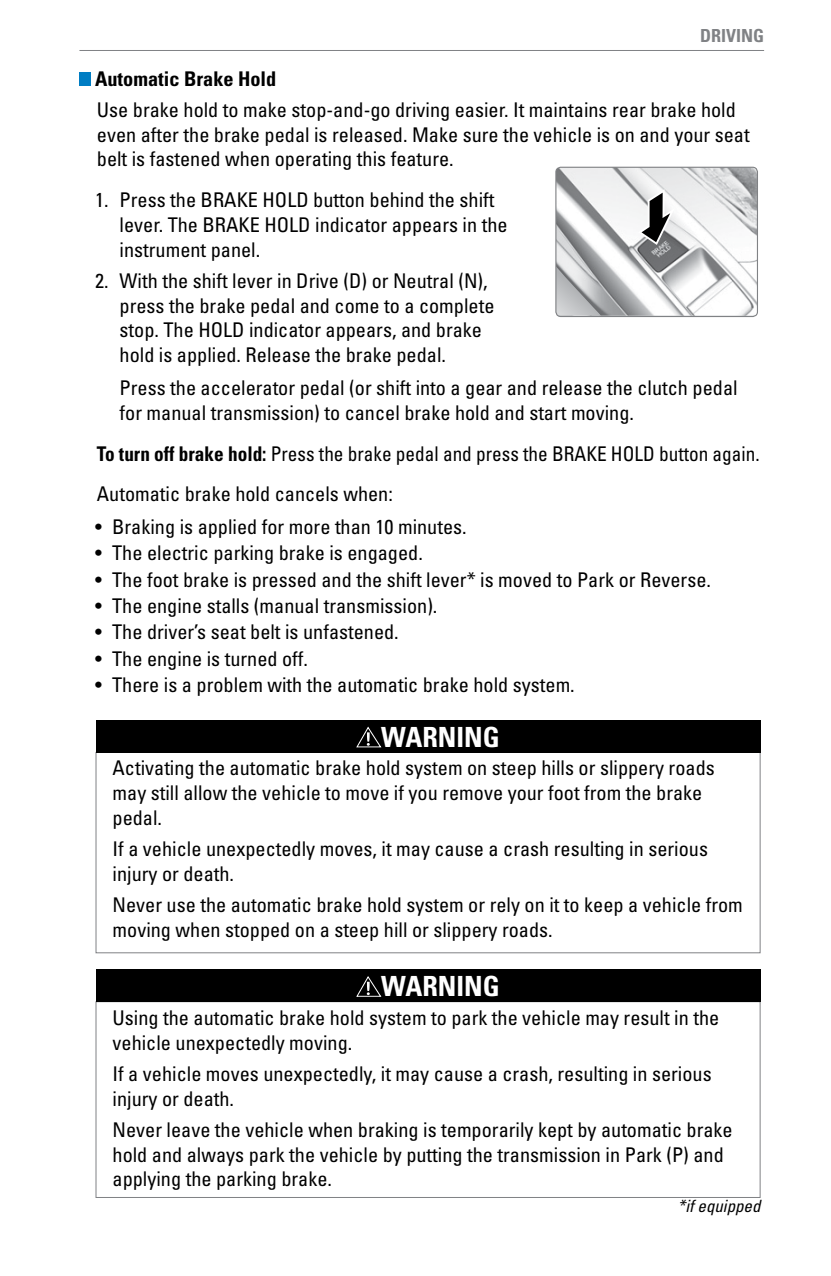
<style>
.page{position:relative;width:831px;height:1276px;background:#fff}
.page>*{position:absolute;margin:0;border:0;box-sizing:border-box;transform-origin:0 0}
.t1{font:700 condensed 27.9px "Univers LT Std";color:#fff}
.t2{font:condensed 20.25px/24.8px "Univers LT Std";color:#000}
.t3{font:condensed 20.25px/40.3px "Univers LT Std";color:#000;scale:.95 1}
.t4{font:700 condensed 20.25px "Univers LT Std";color:#000}
.t5{font:700 condensed 18px "Univers LT Std";color:#808285}
.t6{font:italic condensed 16.88px "Univers LT Std";color:#000}
.s1{font-weight:700}
</style>
<div class="page">
<hr style="left:79px;top:50px;width:684px;height:1px;background:#808285">
<div style="left:79px;top:72px;width:12px;height:14px;background:#007dc3"></div>
<img style="left:555px;top:167px;width:202px;height:149px">
<svg style="left:555px;top:266px;width:46px;height:50px;background:#b9bbbd"></svg>
<svg style="left:638px;top:189px;width:36px;height:56px"></svg>
<div style="left:555px;top:167px;width:202px;height:150px;border:1px solid #808285;border-radius:5px"></div>
<div style="left:96px;top:752px;width:664px;height:201px;border:1px solid #808285"></div>
<div style="left:96px;top:720px;width:664px;height:32px;background:#000"></div>
<svg style="left:356px;top:727px;width:25px;height:20px"></svg>
<div style="left:96px;top:1001px;width:664px;height:197px;border:1px solid #808285"></div>
<div style="left:96px;top:969px;width:664px;height:33px;background:#000"></div>
<svg style="left:356px;top:976px;width:25px;height:20px"></svg>
<p class="t5" style="left:699px;top:25px;width:66px">DRIVING</p>
<p class="t4" style="left:95px;top:66px;width:183px">Automatic Brake Hold</p>
<p class="t2" style="left:97px;top:97px;width:654px">Use brake hold to make stop-and-go driving easier. It maintains rear brake hold even after the brake pedal is released. Make sure the vehicle is on and your seat belt is fastened when operating this feature.</p>
<p class="t2" style="left:119px;top:187px;width:389px;text-indent:-24px">1. Press the BRAKE HOLD button behind the shift lever. The BRAKE HOLD indicator appears in the instrument panel.</p>
<p class="t2" style="left:119px;top:268px;width:376px;text-indent:-24px">2. With the shift lever in Drive (D) or Neutral (N), press the brake pedal and come to a complete stop. The HOLD indicator appears, and brake hold is applied. Release the brake pedal.</p>
<p class="t2" style="left:119px;top:375px;width:619px">Press the accelerator pedal (or shift into a gear and release the clutch pedal for manual transmission) to cancel brake hold and start moving.</p>
<p class="t3" style="left:97px;top:433px;width:699px"><span class="s1">To turn off brake hold:</span> Press the brake pedal and press the BRAKE HOLD button again.<br>Automatic brake hold cancels when:</p>
<p class="t2" style="left:95px;top:514px;width:373px">• Braking is applied for more than 10 minutes.</p>
<p class="t2" style="left:95px;top:540px;width:329px">• The electric parking brake is engaged.</p>
<p class="t2" style="left:95px;top:567px;width:617px">• The foot brake is pressed and the shift lever* is moved to Park or Reverse.</p>
<p class="t2" style="left:95px;top:593px;width:343px">• The engine stalls (manual transmission).</p>
<p class="t2" style="left:95px;top:620px;width:305px">• The driver’s seat belt is unfastened.</p>
<p class="t2" style="left:95px;top:646px;width:214px">• The engine is turned off.</p>
<p class="t2" style="left:95px;top:672px;width:481px">• There is a problem with the automatic brake hold system.</p>
<h1 class="t1" style="left:381px;top:720px;width:120px">WARNING</h1>
<p class="t2" style="left:112px;top:755px;width:603px">Activating the automatic brake hold system on steep hills or slippery roads may still allow the vehicle to move if you remove your foot from the brake pedal.</p>
<p class="t2" style="left:112px;top:836px;width:596px">If a vehicle unexpectedly moves, it may cause a crash resulting in serious injury or death.</p>
<p class="t2" style="left:112px;top:892px;width:631px">Never use the automatic brake hold system or rely on it to keep a vehicle from moving when stopped on a steep hill or slippery roads.</p>
<h1 class="t1" style="left:381px;top:969px;width:120px">WARNING</h1>
<p class="t2" style="left:112px;top:1005px;width:608px">Using the automatic brake hold system to park the vehicle may result in the vehicle unexpectedly moving.</p>
<p class="t2" style="left:112px;top:1061px;width:600px">If a vehicle moves unexpectedly, it may cause a crash, resulting in serious injury or death.</p>
<p class="t2" style="left:112px;top:1117px;width:621px">Never leave the vehicle when braking is temporarily kept by automatic brake hold and always park the vehicle by putting the transmission in Park (P) and applying the parking brake.</p>
<p class="t6" style="left:677px;top:1196px;width:84px">*if equipped</p>
</div>
